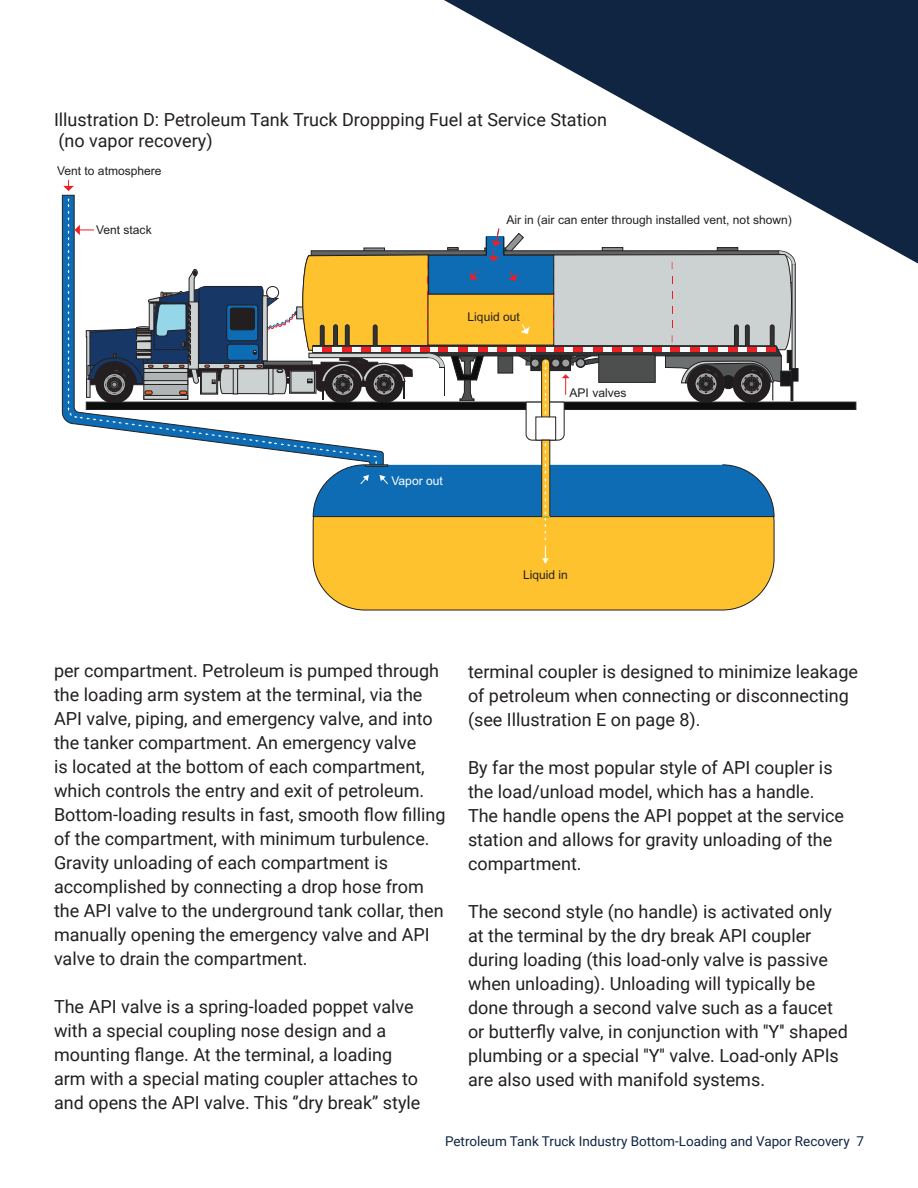
<style>
.page{position:relative;width:918px;height:1188px;background:#fff}
.page>*{position:absolute;margin:0;border:0;box-sizing:border-box;transform-origin:0 0}
.t1{font:18px/24px "Roboto";color:#231f20}
.t2{font:13.5px "Roboto";color:#0f2541}
.t3{font:12px "Arial";color:#231f20}
.t4{font:12px "Arial";color:#fff}
</style>
<div class="page">
<svg style="left:444px;top:0;width:474px;height:264px;fill:#0f2541"></svg>
<div style="left:86px;top:402px;width:770px;height:8px;background:#0c0e0d;border:1px solid #231f20"></div>
<div style="left:313px;top:471px;width:461px;height:139px;background:#fec22f;border-radius:52px"></div>
<svg style="left:62px;top:195px;width:13px;height:227px"></svg>
<svg style="left:63px;top:180px;width:11px;height:11px"></svg>
<svg style="left:67px;top:198px;width:731px;height:366px"></svg>
<p class="t1" style="left:54px;top:107px;width:555px">Illustration D: Petroleum Tank Truck Droppping Fuel at Service Station</p>
<p class="t1" style="left:58px;top:128px;width:156px">(no vapor recovery)</p>
<p class="t3" style="left:57px;top:162px;width:106px">Vent to atmosphere</p>
<p class="t3" style="left:96px;top:222px;width:57px">Vent stack</p>
<p class="t3" style="left:506px;top:211px;width:287px">Air in (air can enter through installed vent, not shown)</p>
<p class="t3" style="left:468px;top:308px;width:54px">Liquid out</p>
<p class="t4" style="left:391px;top:473px;width:53px">Vapor out</p>
<p class="t3" style="left:570px;top:385px;width:58px">API valves</p>
<p class="t3" style="left:523px;top:566px;width:46px">Liquid in</p>
<p class="t1" style="left:54px;top:658px;width:393px">per compartment. Petroleum is pumped through the loading arm system at the terminal, via the API valve, piping, and emergency valve, and into the tanker compartment. An emergency valve<br>is located at the bottom of each compartment, which controls the entry and exit of petroleum.<br>Bottom-loading results in fast, smooth flow filling of the compartment, with minimum turbulence.<br>Gravity unloading of each compartment is accomplished by connecting a drop hose from the API valve to the underground tank collar, then manually opening the emergency valve and API valve to drain the compartment.</p>
<p class="t1" style="left:54px;top:994px;width:368px">The API valve is a spring-loaded poppet valve with a special coupling nose design and a mounting flange. At the terminal, a loading arm with a special mating coupler attaches to and opens the API valve. This ‘’dry break’’ style</p>
<p class="t1" style="left:468px;top:659px;width:392px">terminal coupler is designed to minimize leakage of petroleum when connecting or disconnecting (see Illustration E on page 8).</p>
<p class="t1" style="left:468px;top:755px;width:378px">By far the most popular style of API coupler is the load/unload model, which has a handle.<br>The handle opens the API poppet at the service station and allows for gravity unloading of the compartment.</p>
<p class="t1" style="left:468px;top:899px;width:382px">The second style (no handle) is activated only at the terminal by the dry break API coupler during loading (this load-only valve is passive when unloading). Unloading will typically be done through a second valve such as a faucet or butterfly valve, in conjunction with ''Y'' shaped plumbing or a special ''Y'' valve. Load-only APls are also used with manifold systems.</p>
<p class="t2" style="left:445px;top:1132px;width:420px">Petroleum Tank Truck Industry Bottom-Loading and Vapor Recovery 7</p>
</div>
